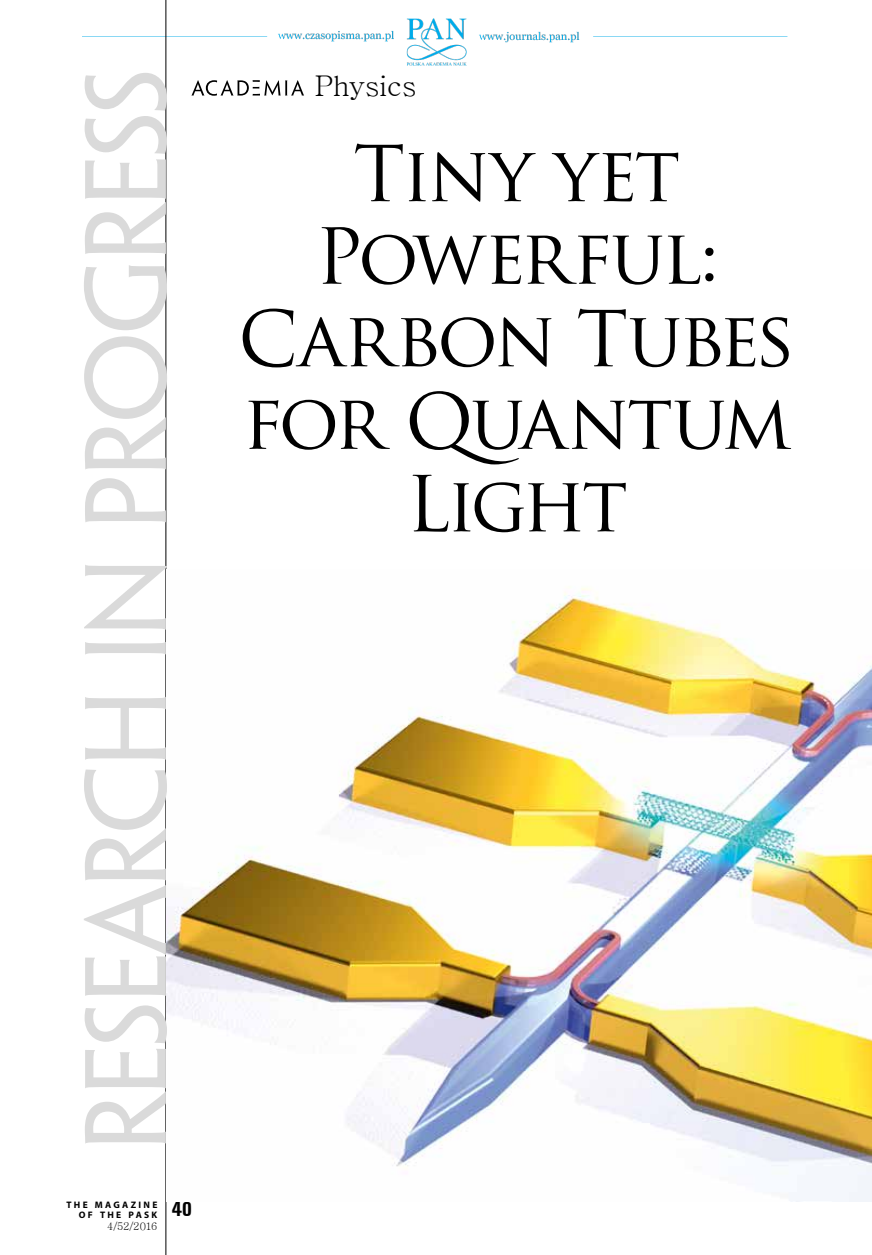
<style>
.page{position:relative;width:872px;height:1255px;background:#fff}
.page>*{position:absolute;margin:0;border:0;box-sizing:border-box;transform-origin:0 0}
.t1{font:103.5px "Penumbra Flare PE";letter-spacing:-.03em;color:#dadada}
.t2{font:75px/82.5px "Trajan Pro";letter-spacing:-.045em;color:#000;text-align:center}
.t3{font:28.5px "Batang";letter-spacing:-.015em;color:#000}
.t4{font:700 condensed 21px "Unitus TEE";color:#000}
.t5{font:10.5px "Batang";letter-spacing:-.04em;color:#000}
.t6{font:700 9.45px/10.5px "Myriad Pro";letter-spacing:.245em;color:#000;text-align:right}
</style>
<div class="page">
<img style="left:82px;top:15px;width:706px;height:54px">
<hr style="left:166px;top:0;width:1px;height:1254px;background:#000">
<img style="left:166px;top:569px;width:706px;height:631px">
<svg style="left:191px;top:80px;width:113px;height:16px"></svg>
<h1 class="t1" style="left:65px;top:1151px;width:1084px;rotate:-90deg">research in progress</h1>
<p class="t3" style="left:315px;top:71px;width:103px">Physics</p>
<p class="t2" style="left:238px;top:132px;width:559px">Tiny yet<br>Powerful:<br>Carbon Tubes for Quantum<br>Light</p>
<p class="t6" style="left:67px;top:1198px;width:92px">THE MAGAZINE<br>OF THE PASK</p>
<p class="t5" style="left:107px;top:1221px;width:52px">4/52/2016</p>
<p class="t4" style="left:172px;top:1196px;width:21px">40</p>
</div>
